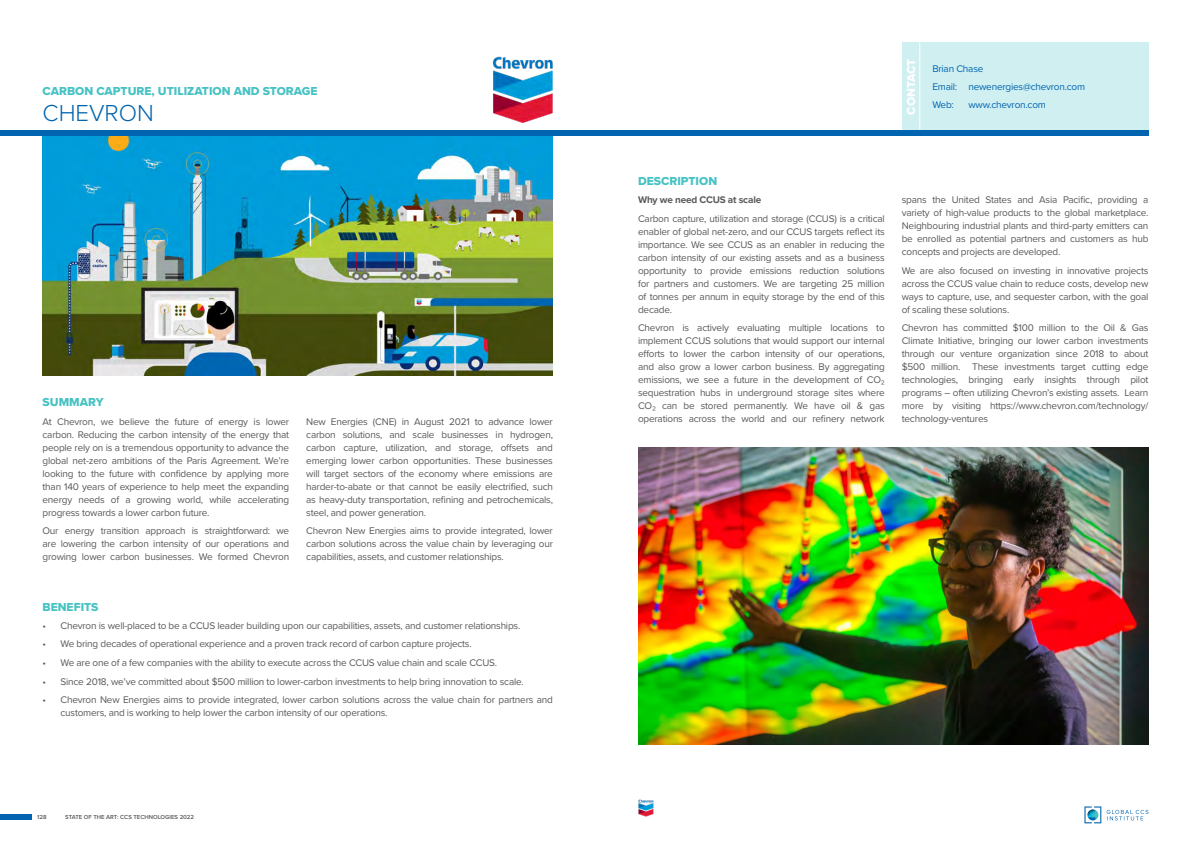
<style>
.page{position:relative;width:1191px;height:842px;background:#fff}
.page>*{position:absolute;margin:0;border:0;box-sizing:border-box;transform-origin:0 0}
.t1{font:300 24px "Proxima Nova";color:#0064b0}
.t2{font:12px "Proxima Nova Extrabld";color:#47c2c4}
.t3{font:12px "Proxima Nova Extrabld";color:#fff}
.t4{font:10px/13px "Proxima Nova";letter-spacing:-.02em;color:#58595b;text-align:justify}
.t5{font:10px/18px "Proxima Nova";letter-spacing:-.02em;color:#0064b0}
.t6{font:700 10px "Proxima Nova";letter-spacing:-.02em;color:#58595b}
.t7{font:600 6px "Proxima Nova";color:#58595b}
</style>
<div class="page">
<div style="left:901px;top:43px;width:247px;height:87px;background:#d0eff1"></div>
<div style="left:0;top:814px;width:31px;height:5px;background:#0064b0"></div>
<svg style="left:1084px;top:806px;width:64px;height:17px"></svg>
<hr style="left:919px;top:43px;width:1px;height:87px;background:#fff">
<img style="left:43px;top:136px;width:510px;height:240px">
<div style="left:0;top:130px;width:1148px;height:6px;background:#0064b0"></div>
<img style="left:493px;top:56px;width:60px;height:67px">
<img style="left:638px;top:800px;width:15px;height:16px">
<img style="left:638px;top:448px;width:510px;height:296px">
<p class="t2" style="left:43px;top:82px;width:277px">CARBON CAPTURE, UTILIZATION AND STORAGE</p>
<h1 class="t1" style="left:43px;top:95px;width:113px">CHEVRON</h1>
<p class="t2" style="left:43px;top:393px;width:63px">SUMMARY</p>
<p class="t4" style="left:43px;top:414px;width:248px">At Chevron, we believe the future of energy is lower carbon. Reducing the carbon intensity of the energy that people rely on is a tremendous opportunity to advance the global net-zero ambitions of the Paris Agreement. We’re looking to the future with confidence by applying more than 140 years of experience to help meet the expanding energy needs of a growing world, while accelerating progress towards a lower carbon future.</p>
<p class="t4" style="left:43px;top:524px;width:248px">Our energy transition approach is straightforward: we are lowering the carbon intensity of our operations and growing lower carbon businesses. We formed Chevron</p>
<p class="t4" style="left:306px;top:414px;width:248px">New Energies (CNE) in August 2021 to advance lower carbon solutions, and scale businesses in hydrogen, carbon capture, utilization, and storage, offsets and emerging lower carbon opportunities. These businesses will target sectors of the economy where emissions are harder-to-abate or that cannot be easily electrified, such as heavy-duty transportation, refining and petrochemicals, steel, and power generation.</p>
<p class="t4" style="left:306px;top:524px;width:248px">Chevron New Energies aims to provide integrated, lower carbon solutions across the value chain by leveraging our capabilities, assets, and customer relationships.</p>
<p class="t2" style="left:43px;top:597px;width:57px">BENEFITS</p>
<p class="t4" style="left:43px;top:618px;width:479px">• Chevron is well-placed to be a CCUS leader building upon our capabilities, assets, and customer relationships.</p>
<p class="t4" style="left:43px;top:637px;width:431px">• We bring decades of operational experience and a proven track record of carbon capture projects.</p>
<p class="t4" style="left:43px;top:656px;width:456px">• We are one of a few companies with the ability to execute across the CCUS value chain and scale CCUS.</p>
<p class="t4" style="left:43px;top:674px;width:483px">• Since 2018, we’ve committed about $500 million to lower-carbon investments to help bring innovation to scale.</p>
<p class="t4" style="left:61px;top:693px;width:494px;text-indent:-18px">• Chevron New Energies aims to provide integrated, lower carbon solutions across the value chain for partners and customers, and is working to help lower the carbon intensity of our operations.</p>
<p class="t7" style="left:37px;top:813px;width:11px">128</p>
<p class="t7" style="left:65px;top:812px;width:130px">STATE OF THE ART: CCS TECHNOLOGIES 2022</p>
<p class="t3" style="left:902px;top:115px;width:58px;rotate:-90deg">CONTACT</p>
<p class="t5" style="left:932px;top:59px;width:154px">Brian Chase<br>Email: newenergies@chevron.com<br>Web:</p>
<p class="t5" style="left:968px;top:95px;width:79px">www.chevron.com</p>
<p class="t2" style="left:638px;top:172px;width:81px">DESCRIPTION</p>
<p class="t6" style="left:638px;top:192px;width:125px">Why we need CCUS at scale</p>
<p class="t4" style="left:638px;top:211px;width:248px">Carbon capture, utilization and storage (CCUS) is a critical enabler of global net-zero, and our CCUS targets reflect its importance. We see CCUS as an enabler in reducing the carbon intensity of our existing assets and as a business opportunity to provide emissions reduction solutions for partners and customers. We are targeting 25 million of tonnes per annum in equity storage by the end of this decade.</p>
<p class="t4" style="left:638px;top:321px;width:248px">Chevron is actively evaluating multiple locations to implement CCUS solutions that would support our internal efforts to lower the carbon intensity of our operations, and also grow a lower carbon business. By aggregating emissions, we see a future in the development of CO₂ sequestration hubs in underground storage sites where CO₂ can be stored permanently. We have oil &amp; gas operations across the world and our refinery network</p>
<p class="t4" style="left:901px;top:193px;width:248px">spans the United States and Asia Pacific, providing a variety of high-value products to the global marketplace.<br>Neighbouring industrial plants and third-party emitters can be enrolled as potential partners and customers as hub concepts and projects are developed.</p>
<p class="t4" style="left:901px;top:263px;width:248px">We are also focused on investing in innovative projects across the CCUS value chain to reduce costs, develop new ways to capture, use, and sequester carbon, with the goal of scaling these solutions.</p>
<p class="t4" style="left:901px;top:321px;width:248px">Chevron has committed $100 million to the Oil &amp; Gas Climate Initiative, bringing our lower carbon investments through our venture organization since 2018 to about $500 million. These investments target cutting edge technologies, bringing early insights through pilot programs – often utilizing Chevron’s existing assets. Learn more by visiting https://www.chevron.com/technology/ technology-ventures</p>
</div>
